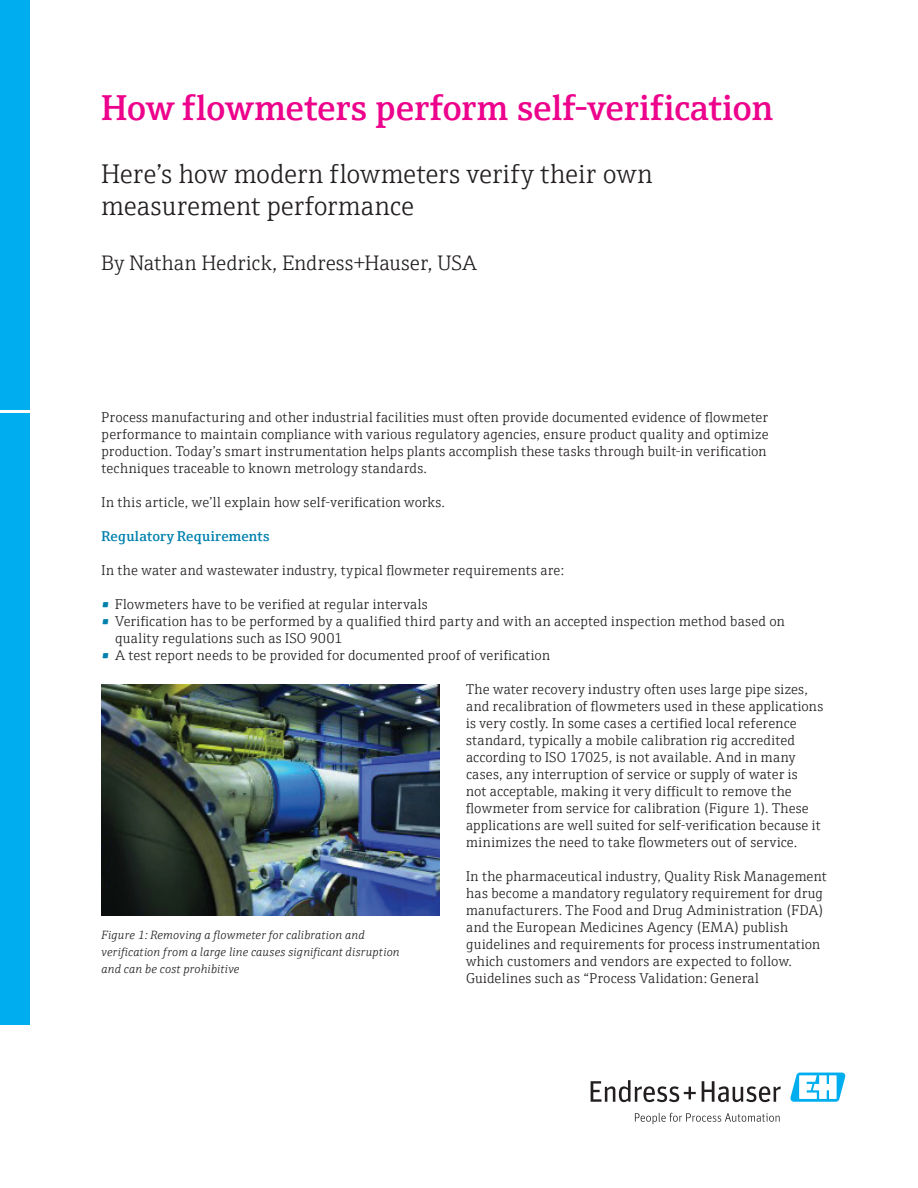
<style>
.page{position:relative;width:918px;height:1188px;background:#fff}
.page>*{position:absolute;margin:0;border:0;box-sizing:border-box;transform-origin:0 0}
.t1{font:600 36px "E+H Serif";color:#ed028c}
.t2{font:300 27px/32.4px "E+H Serif";letter-spacing:.005em;color:#231f20}
.t3{font:300 21px "E+H Serif";letter-spacing:.005em;color:#231f20}
.t4{font:300 14.25px/17px "E+H Serif";letter-spacing:.015em;color:#231f20}
.t5{font:600 14.25px "E+H Serif";letter-spacing:.02em;color:#0081ad}
.t6{font:italic 300 12px/17px "E+H Serif";letter-spacing:.02em;color:#231f20}
.s1{color:#0081ad}
</style>
<div class="page">
<div style="left:0;top:0;width:30px;height:1025px;background:#00aeef"></div>
<hr style="left:0;top:410px;width:32px;height:2px;background:#fff">
<svg style="left:591px;top:1080px;width:105px;height:22px"></svg>
<svg style="left:702px;top:1081px;width:79px;height:21px"></svg>
<svg style="left:635px;top:1113px;width:145px;height:11px"></svg>
<svg style="left:790px;top:1073px;width:56px;height:29px"></svg>
<img style="left:102px;top:684px;width:337px;height:232px">
<h1 class="t1" style="left:102px;top:80px;width:673px">How flowmeters perform self-verification</h1>
<h2 class="t2" style="left:102px;top:155px;width:553px">Here’s how modern flowmeters verify their own measurement performance</h2>
<h3 class="t3" style="left:102px;top:247px;width:377px">By Nathan Hedrick, Endress+Hauser, USA</h3>
<p class="t4" style="left:102px;top:408px;width:669px">Process manufacturing and other industrial facilities must often provide documented evidence of flowmeter performance to maintain compliance with various regulatory agencies, ensure product quality and optimize production. Today’s smart instrumentation helps plants accomplish these tasks through built-in verification techniques traceable to known metrology standards.</p>
<p class="t4" style="left:102px;top:493px;width:345px">In this article, we’ll explain how self-verification works.</p>
<p class="t5" style="left:102px;top:525px;width:169px">Regulatory Requirements</p>
<p class="t4" style="left:102px;top:561px;width:464px">In the water and wastewater industry, typical flowmeter requirements are:</p>
<p class="t4" style="left:102px;top:595px;width:328px"><span class="s1">•</span> Flowmeters have to be verified at regular intervals</p>
<p class="t4" style="left:115px;top:612px;width:671px;text-indent:-13px"><span class="s1">•</span> Verification has to be performed by a qualified third party and with an accepted inspection method based on quality regulations such as ISO 9001</p>
<p class="t4" style="left:102px;top:646px;width:450px"><span class="s1">•</span> A test report needs to be provided for documented proof of verification</p>
<p class="t4" style="left:466px;top:680px;width:359px">The water recovery industry often uses large pipe sizes, and recalibration of flowmeters used in these applications is very costly. In some cases a certified local reference standard, typically a mobile calibration rig accredited according to ISO 17025, is not available. And in many cases, any interruption of service or supply of water is<br>not acceptable, making it very difficult to remove the flowmeter from service for calibration (Figure 1). These applications are well suited for self-verification because it minimizes the need to take flowmeters out of service.</p>
<p class="t4" style="left:466px;top:867px;width:362px">In the pharmaceutical industry, Quality Risk Management has become a mandatory regulatory requirement for drug manufacturers. The Food and Drug Administration (FDA) and the European Medicines Agency (EMA) publish guidelines and requirements for process instrumentation which customers and vendors are expected to follow.<br>Guidelines such as “Process Validation: General</p>
<p class="t6" style="left:102px;top:926px;width:300px">Figure 1: Removing a flowmeter for calibration and verification from a large line causes significant disruption and can be cost prohibitive</p>
</div>
